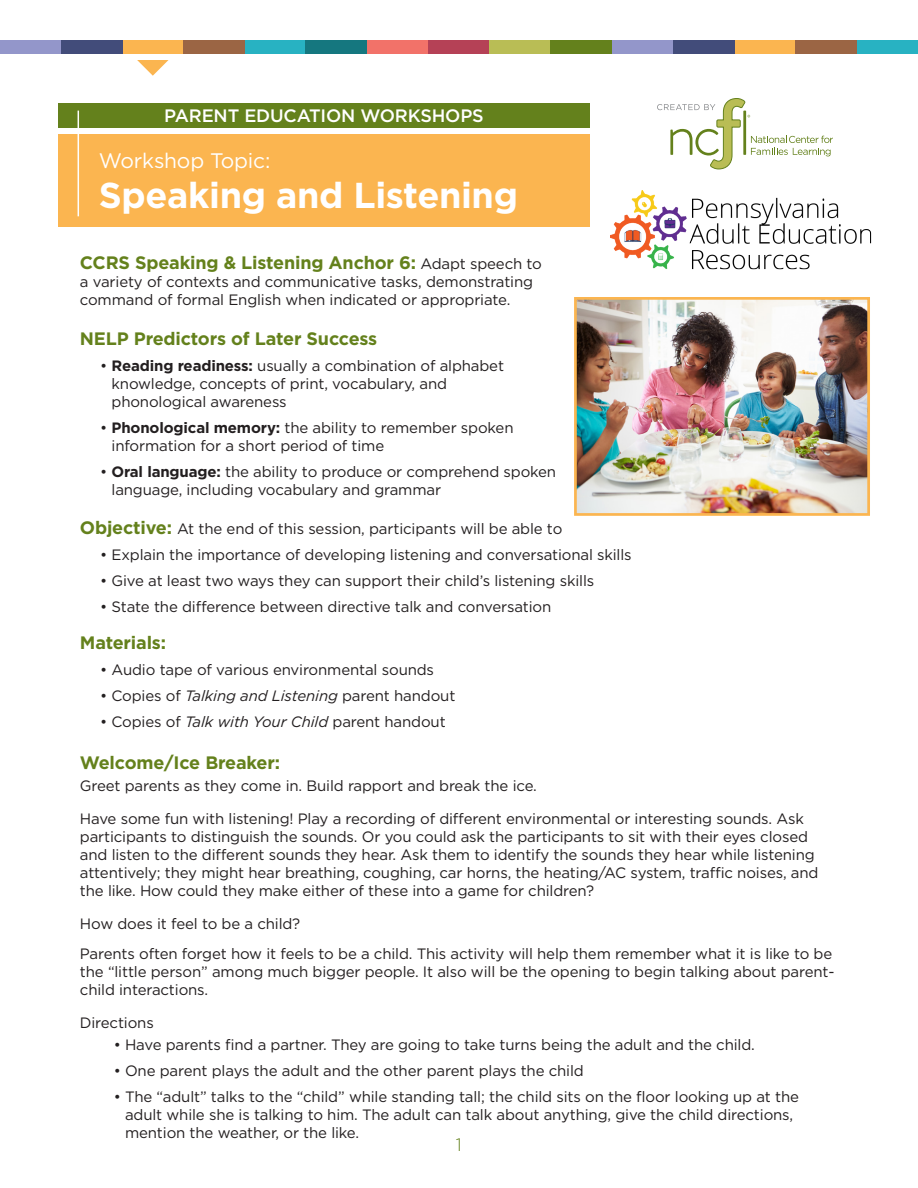
<style>
.page{position:relative;width:918px;height:1188px;background:#fff}
.page>*{position:absolute;margin:0;border:0;box-sizing:border-box;transform-origin:0 0}
.t1{font:700 36px "Gotham";letter-spacing:-.01em;color:#fff}
.t2{font:21px "Gotham";letter-spacing:-.01em;color:#fff}
.t3{font:700 18px "Gotham";letter-spacing:-.01em;color:#64811c}
.t4{font:500 18px "Gotham";letter-spacing:-.01em;color:#fff}
.t5{font:300 18px "Gotham";color:#64811c}
.t6{font:15px/18px "Gotham";letter-spacing:-.01em;color:#231f20}
.s1{font-weight:400;font-size:15px;color:#231f20}
.s2{font-weight:700}
.s3{font-weight:700;font-size:18px;color:#64811c}
.s4{font-style:italic}
</style>
<div class="page">
<div style="left:122px;top:40px;width:61px;height:14px;background:#fbb550"></div>
<div style="left:367px;top:40px;width:61px;height:14px;background:#f27269"></div>
<div style="left:0;top:40px;width:61px;height:14px;background:#9396ca"></div>
<div style="left:245px;top:40px;width:61px;height:14px;background:#28b2c2"></div>
<div style="left:183px;top:40px;width:62px;height:14px;background:#9b6544"></div>
<div style="left:428px;top:40px;width:61px;height:14px;background:#b54156"></div>
<div style="left:61px;top:40px;width:61px;height:14px;background:#424c7a"></div>
<div style="left:306px;top:40px;width:61px;height:14px;background:#15777f"></div>
<div style="left:489px;top:40px;width:62px;height:14px;background:#b9bd55"></div>
<div style="left:734px;top:40px;width:61px;height:14px;background:#fbb550"></div>
<div style="left:612px;top:40px;width:61px;height:14px;background:#9396ca"></div>
<div style="left:857px;top:40px;width:61px;height:14px;background:#28b2c2"></div>
<div style="left:551px;top:40px;width:61px;height:14px;background:#64811c"></div>
<div style="left:795px;top:40px;width:62px;height:14px;background:#9b6544"></div>
<div style="left:673px;top:40px;width:61px;height:14px;background:#424c7a"></div>
<svg style="left:657px;top:98px;width:176px;height:71px"></svg>
<svg style="left:137px;top:60px;width:32px;height:16px"></svg>
<img style="left:578px;top:301px;width:288px;height:211px">
<div style="left:574px;top:297px;width:296px;height:219px;border:3px solid #fbb550"></div>
<div style="left:58px;top:134px;width:532px;height:93px;background:#fbb550"></div>
<div style="left:58px;top:103px;width:532px;height:25px;background:#64811c"></div>
<hr style="left:78px;top:111px;width:1px;height:105px;background:#fff">
<img style="left:611px;top:191px;width:261px;height:79px">
<p class="t4" style="left:164px;top:104px;width:321px">PARENT EDUCATION WORKSHOPS</p>
<p class="t2" style="left:99px;top:147px;width:173px">Workshop Topic:</p>
<p class="t1" style="left:99px;top:172px;width:421px">Speaking and Listening</p>
<h4 class="t3" style="left:80px;top:251px;width:464px">CCRS Speaking &amp; Listening Anchor 6: <span class="s1">Adapt speech to</span></h4>
<p class="t6" style="left:80px;top:272px;width:455px">a variety of contexts and communicative tasks, demonstrating command of formal English when indicated or appropriate.</p>
<h4 class="t3" style="left:80px;top:326px;width:299px">NELP Predictors of Later Success</h4>
<p class="t6" style="left:112px;top:356px;width:394px;text-indent:-11px">• <span class="s2">Reading readiness:</span> usually a combination of alphabet knowledge, concepts of print, vocabulary, and phonological awareness</p>
<p class="t6" style="left:112px;top:418px;width:404px;text-indent:-11px">• <span class="s2">Phonological memory:</span> the ability to remember spoken information for a short period of time</p>
<p class="t6" style="left:112px;top:462px;width:446px;text-indent:-11px">• <span class="s2">Oral language:</span> the ability to produce or comprehend spoken language, including vocabulary and grammar</p>
<p class="t6" style="left:80px;top:519px;width:484px"><span class="s3">Objective:</span> At the end of this session, participants will be able to</p>
<p class="t6" style="left:100px;top:545px;width:533px">• Explain the importance of developing listening and conversational skills</p>
<p class="t6" style="left:100px;top:571px;width:496px">• Give at least two ways they can support their child’s listening skills</p>
<p class="t6" style="left:100px;top:597px;width:453px">• State the diference between directive talk and conversation</p>
<h4 class="t3" style="left:80px;top:631px;width:88px">Materials:</h4>
<p class="t6" style="left:100px;top:661px;width:335px">• Audio tape of various environmental sounds</p>
<p class="t6" style="left:100px;top:687px;width:357px">• Copies of <span class="s4">Talking and Listening</span> parent handout</p>
<p class="t6" style="left:100px;top:713px;width:347px">• Copies of <span class="s4">Talk with Your Child</span> parent handout</p>
<h4 class="t3" style="left:80px;top:751px;width:202px">Welcome/Ice Breaker:</h4>
<p class="t6" style="left:80px;top:777px;width:459px">Greet parents as they come in. Build rapport and break the ice.</p>
<p class="t6" style="left:80px;top:810px;width:740px">Have some fun with listening! Play a recording of diferent environmental or interesting sounds. Ask participants to distinguish the sounds. Or you could ask the participants to sit with their eyes closed and listen to the diferent sounds they hear. Ask them to identify the sounds they hear while listening attentively; they might hear breathing, coughing, car horns, the heating/AC system, trafc noises, and the like. How could they make either of these into a game for children?</p>
<p class="t6" style="left:80px;top:915px;width:222px">How does it feel to be a child?</p>
<p class="t6" style="left:80px;top:945px;width:756px">Parents often forget how it feels to be a child. This activity will help them remember what it is like to be the “little person” among much bigger people. It also will be the opening to begin talking about parent&shy;child interactions.</p>
<p class="t6" style="left:80px;top:1014px;width:75px">Directions</p>
<p class="t6" style="left:114px;top:1036px;width:643px">• Have parents fnd a partner. They are going to take turns being the adult and the child.</p>
<p class="t6" style="left:114px;top:1062px;width:472px">• One parent plays the adult and the other parent plays the child</p>
<p class="t6" style="left:125px;top:1088px;width:676px;text-indent:-11px">• The “adult” talks to the “child” while standing tall; the child sits on the foor looking up at the adult while she is talking to him. The adult can talk about anything, give the child directions, mention the weather, or the like.</p>
<p class="t5" style="left:456px;top:1133px;width:8px">1</p>
</div>
